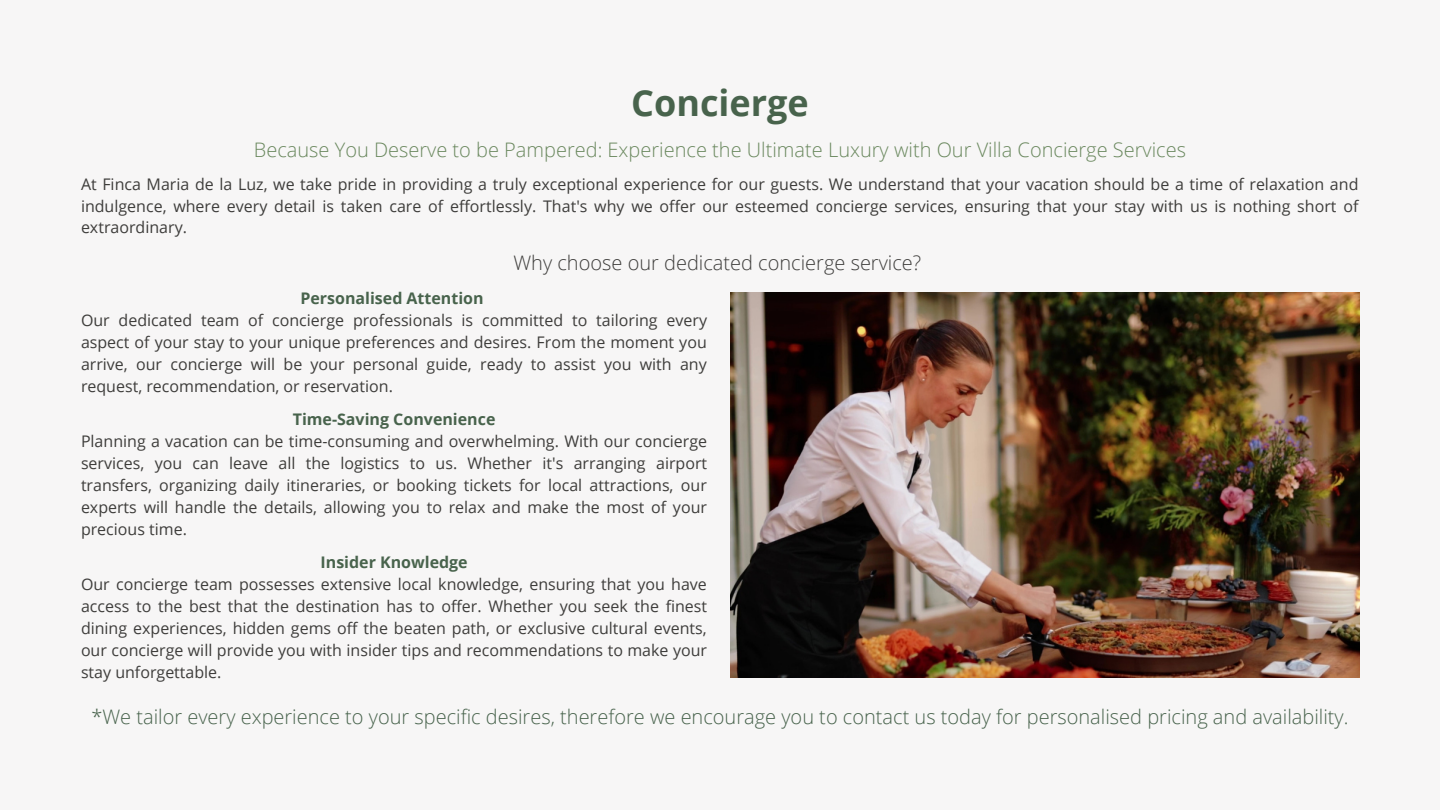
<style>
.page{position:relative;width:1440px;height:810px;background:#f7f6f6}
.page>*{position:absolute;margin:0;border:0;box-sizing:border-box;transform-origin:0 0}
.t1{font:700 36px "Open Sans";color:#48634c}
.t2{font:300 20px "Open Sans";color:#48634c}
.t3{font:300 20px "Open Sans";color:#6a885e}
.t4{font:300 20px "Open Sans";color:#3e3d3b}
.t5{font:16px/22px "Open Sans";color:#3e3d3b;text-align:justify}
.t6{font:700 16px "Open Sans";color:#48634c}
</style>
<div class="page">
<img style="left:730px;top:293px;width:629px;height:385px">
<p class="t1" style="left:631px;top:77px;width:179px">Concierge</p>
<p class="t3" style="left:254px;top:136px;width:934px">Because You Deserve to be Pampered: Experience the Ultimate Luxury with Our Villa Concierge Services</p>
<p class="t5" style="left:81px;top:173px;width:1279px">At Finca Maria de la Luz, we take pride in providing a truly exceptional experience for our guests. We understand that your vacation should be a time of relaxation and indulgence, where every detail is taken care of effortlessly. That's why we offer our esteemed concierge services, ensuring that your stay with us is nothing short of extraordinary.</p>
<p class="t4" style="left:513px;top:249px;width:409px">Why choose our dedicated concierge service?</p>
<p class="t6" style="left:300px;top:287px;width:185px">Personalised Attention</p>
<p class="t5" style="left:81px;top:309px;width:628px">Our dedicated team of concierge professionals is committed to tailoring every aspect of your stay to your unique preferences and desires. From the moment you arrive, our concierge will be your personal guide, ready to assist you with any request, recommendation, or reservation.</p>
<p class="t6" style="left:293px;top:408px;width:204px">Time-Saving Convenience</p>
<p class="t5" style="left:81px;top:430px;width:628px">Planning a vacation can be time-consuming and overwhelming. With our concierge services, you can leave all the logistics to us. Whether it's arranging airport transfers, organizing daily itineraries, or booking tickets for local attractions, our experts will handle the details, allowing you to relax and make the most of your precious time.</p>
<p class="t6" style="left:321px;top:551px;width:149px">Insider Knowledge</p>
<p class="t5" style="left:81px;top:572px;width:628px">Our concierge team possesses extensive local knowledge, ensuring that you have access to the best that the destination has to offer. Whether you seek the finest dining experiences, hidden gems off the beaten path, or exclusive cultural events, our concierge will provide you with insider tips and recommendations to make your stay unforgettable.</p>
<p class="t2" style="left:91px;top:703px;width:1259px">*We tailor every experience to your specific desires, therefore we encourage you to contact us today for personalised pricing and availability.</p>
</div>
